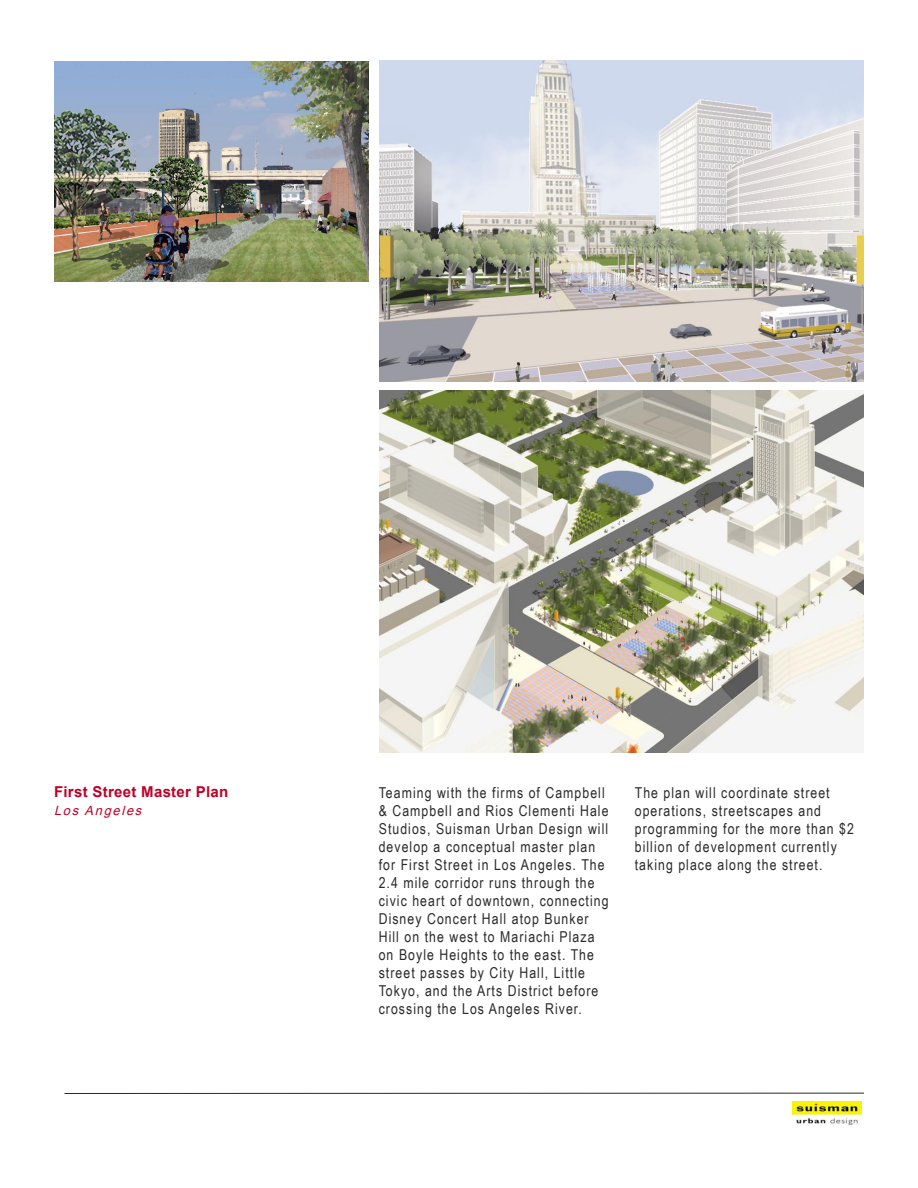
<style>
.page{position:relative;width:918px;height:1188px;background:#fff}
.page>*{position:absolute;margin:0;border:0;box-sizing:border-box;transform-origin:0 0}
.t1{font:15px/18px "Arial Narrow";letter-spacing:.07em;color:#2a2a2a}
.t2{font:700 15px "Arial";letter-spacing:.02em;color:#be0027}
.t3{font:italic 12.75px "Arial";color:#be0027}
</style>
<div class="page">
<hr style="left:64px;top:1093px;width:800px;height:1px;background:#2a2a2a">
<img style="left:792px;top:1101px;width:70px;height:25px">
<img style="left:380px;top:390px;width:484px;height:362px">
<img style="left:380px;top:60px;width:484px;height:322px">
<img style="left:54px;top:62px;width:315px;height:220px">
<p class="t2" style="left:54px;top:783px;width:176px">First Street Master Plan</p>
<p class="t3" style="left:54px;top:803px;width:92px">Los Angeles</p>
<p class="t1" style="left:379px;top:784px;width:231px">Teaming with the firms of Campbell &amp; Campbell and Rios Clementi Hale Studios, Suisman Urban Design will develop a conceptual master plan for First Street in Los Angeles. The 2.4 mile corridor runs through the civic heart of downtown, connecting Disney Concert Hall atop Bunker Hill on the west to Mariachi Plaza on Boyle Heights to the east. The street passes by City Hall, Little Tokyo, and the Arts District before crossing the Los Angeles River.</p>
<p class="t1" style="left:635px;top:784px;width:221px">The plan will coordinate street operations, streetscapes and programming for the more than $2 billion of development currently taking place along the street.</p>
</div>
